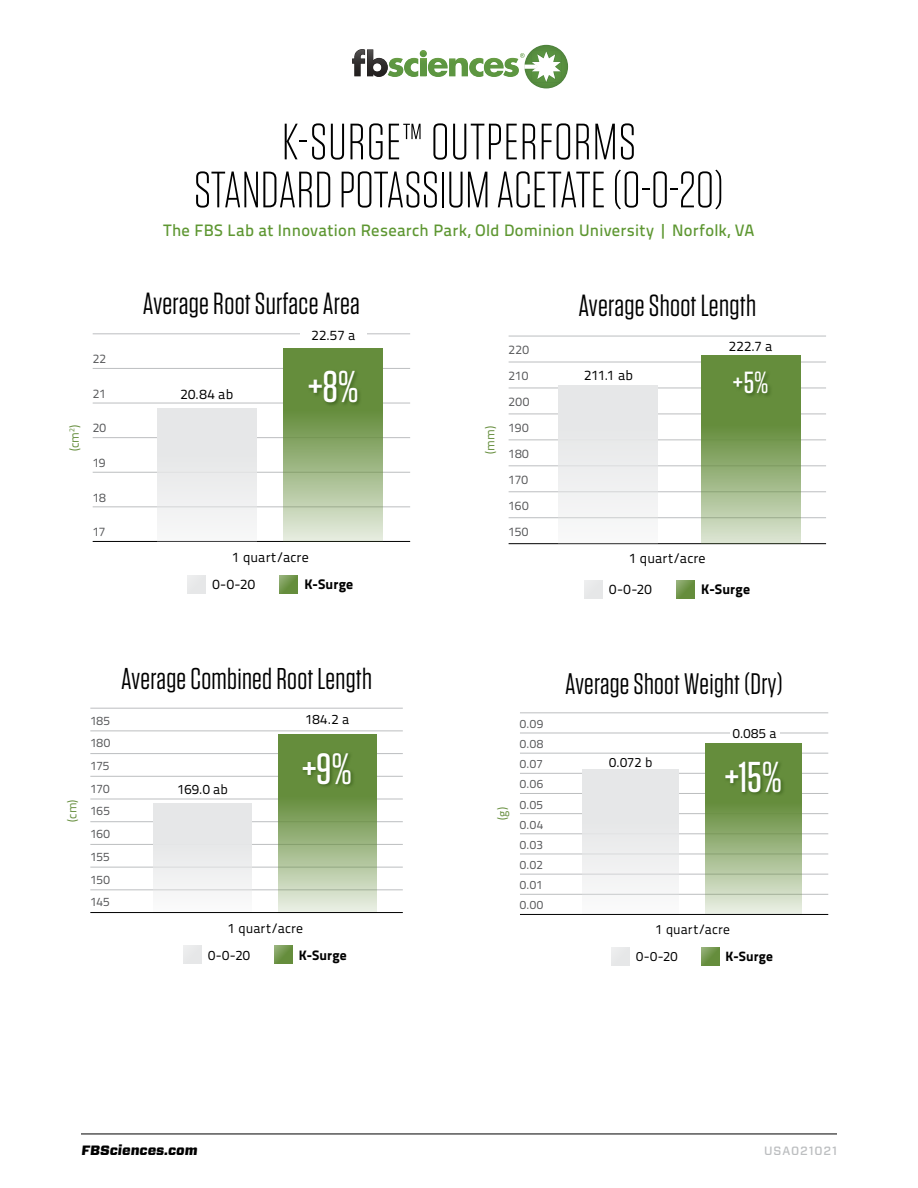
<style>
.page{position:relative;width:918px;height:1188px;background:#fff}
.page>*{position:absolute;margin:0;border:0;box-sizing:border-box;transform-origin:0 0}
.t1{font:300 51px/48px "Tungsten";color:#000;text-align:center}
.t2{font:500 44.4px "Tungsten";color:#fff}
.t3{font:500 43.65px "Tungsten";color:#fff}
.t4{font:500 43.05px "Tungsten";color:#fff}
.t5{font:30.45px "Tungsten";letter-spacing:.01em;color:#000}
.t6{font:500 30.45px "Tungsten";color:#fff}
.t7{font:30px "Tungsten";letter-spacing:.01em;color:#000}
.t8{font:29.55px "Tungsten";letter-spacing:.01em;color:#000}
.t9{font:500 16.5px "Titillium Text 22 L";letter-spacing:.015em;color:#5e9732}
.t10{font:13.8px "Titillium Text 22 L";letter-spacing:.01em;color:#000}
.t11{font:800 13.8px "Titillium Text 22 L";letter-spacing:.01em;color:#000}
.t12{font:13.65px "Titillium Text 22 L";letter-spacing:.01em;color:#000}
.t13{font:800 13.65px "Titillium Text 22 L";letter-spacing:.01em;color:#000}
.t14{font:13.5px "Titillium Text 22 L";letter-spacing:.01em;color:#000}
.t15{font:900 13.5px "Vitesse Sans";color:#000}
.t16{font:800 13.5px "Titillium Text 22 L";letter-spacing:.01em;color:#000}
.t17{font:12.45px/26px "Titillium Text 22 L";letter-spacing:.015em;color:#58595b;text-align:justify}
.t18{font:12.45px "Titillium Text 22 L";color:#658d3c}
.t19{font:12.3px/22.6px "Titillium Text 22 L";letter-spacing:-.005em;color:#58595b}
.t20{font:12.3px "Titillium Text 22 L";color:#658d3c}
.t21{font:12.15px/20.1px "Titillium Text 22 L";letter-spacing:.04em;color:#58595b;text-align:justify}
.t22{font:12.15px "Titillium Text 22 L";color:#658d3c}
.t23{font:500 12px "Vitesse Sans";letter-spacing:.075em;color:#bcbec0}
.s1{font-weight:400}
</style>
<div class="page">
<hr style="left:81px;top:1134px;width:756px;height:1px;background:#000">
<svg style="left:352px;top:45px;width:216px;height:43px"></svg>
<hr style="left:93px;top:507px;width:317px;height:1px;background:#bcbec0">
<hr style="left:93px;top:472px;width:317px;height:1px;background:#bcbec0">
<hr style="left:93px;top:368px;width:317px;height:1px;background:#bcbec0">
<hr style="left:93px;top:437px;width:317px;height:1px;background:#bcbec0">
<hr style="left:93px;top:403px;width:317px;height:1px;background:#bcbec0">
<hr style="left:93px;top:333px;width:317px;height:1px;background:#bcbec0">
<hr style="left:93px;top:541px;width:317px;height:1px;background:#000">
<div style="left:187px;top:575px;width:19px;height:19px;background:#e6e7e8"></div>
<svg style="left:279px;top:575px;width:19px;height:19px"></svg>
<div style="left:157px;top:408px;width:100px;height:133px;background:#e6e7e8"></div>
<svg style="left:284px;top:348px;width:99px;height:193px;background:#96b17a"></svg>
<div style="left:307px;top:369px;width:55px;height:38px;background:#658d3c;opacity:.6"></div>
<div style="left:300px;top:330px;width:67px;height:10px;background:#fff"></div>
<hr style="left:509px;top:517px;width:317px;height:1px;background:#bcbec0">
<hr style="left:509px;top:491px;width:317px;height:1px;background:#bcbec0">
<hr style="left:509px;top:414px;width:317px;height:1px;background:#bcbec0">
<hr style="left:509px;top:388px;width:317px;height:1px;background:#bcbec0">
<hr style="left:509px;top:362px;width:317px;height:1px;background:#bcbec0">
<hr style="left:509px;top:465px;width:317px;height:1px;background:#bcbec0">
<hr style="left:509px;top:440px;width:317px;height:1px;background:#bcbec0">
<hr style="left:509px;top:336px;width:317px;height:1px;background:#bcbec0">
<hr style="left:509px;top:543px;width:317px;height:1px;background:#000">
<div style="left:584px;top:580px;width:19px;height:19px;background:#e6e7e8"></div>
<svg style="left:676px;top:580px;width:19px;height:19px"></svg>
<div style="left:559px;top:385px;width:99px;height:159px;background:#e6e7e8"></div>
<svg style="left:701px;top:355px;width:100px;height:189px;background:#8ba96d"></svg>
<div style="left:732px;top:371px;width:40px;height:27px;background:#658d3c;opacity:.6"></div>
<hr style="left:90px;top:889px;width:313px;height:1px;background:#bcbec0">
<hr style="left:90px;top:867px;width:313px;height:1px;background:#bcbec0">
<hr style="left:90px;top:799px;width:313px;height:1px;background:#bcbec0">
<hr style="left:90px;top:753px;width:313px;height:1px;background:#bcbec0">
<hr style="left:90px;top:776px;width:313px;height:1px;background:#bcbec0">
<hr style="left:90px;top:731px;width:313px;height:1px;background:#bcbec0">
<hr style="left:90px;top:844px;width:313px;height:1px;background:#bcbec0">
<hr style="left:90px;top:821px;width:313px;height:1px;background:#bcbec0">
<hr style="left:90px;top:708px;width:313px;height:1px;background:#bcbec0">
<div style="left:154px;top:803px;width:98px;height:109px;background:linear-gradient(to bottom,#e1e2e4,#f6f7f7)"></div>
<svg style="left:278px;top:734px;width:98px;height:178px;background:#95b079"></svg>
<hr style="left:90px;top:912px;width:313px;height:1px;background:#000">
<div style="left:301px;top:751px;width:54px;height:37px;background:#658d3c;opacity:.6"></div>
<div style="left:183px;top:946px;width:19px;height:18px;background:#e6e7e8"></div>
<svg style="left:274px;top:946px;width:18px;height:18px"></svg>
<hr style="left:520px;top:894px;width:308px;height:1px;background:#bcbec0">
<hr style="left:520px;top:874px;width:308px;height:1px;background:#bcbec0">
<hr style="left:520px;top:813px;width:308px;height:1px;background:#bcbec0">
<hr style="left:520px;top:753px;width:308px;height:1px;background:#bcbec0">
<hr style="left:520px;top:793px;width:308px;height:1px;background:#bcbec0">
<hr style="left:520px;top:733px;width:308px;height:1px;background:#bcbec0">
<hr style="left:520px;top:854px;width:308px;height:1px;background:#bcbec0">
<hr style="left:520px;top:833px;width:308px;height:1px;background:#bcbec0">
<hr style="left:520px;top:773px;width:308px;height:1px;background:#bcbec0">
<hr style="left:520px;top:712px;width:308px;height:1px;background:#bcbec0">
<div style="left:582px;top:769px;width:97px;height:145px;background:linear-gradient(to right,#ecedee,#ecedee)"></div>
<svg style="left:705px;top:743px;width:97px;height:171px;background:#96b17b"></svg>
<hr style="left:520px;top:914px;width:308px;height:1px;background:#000">
<div style="left:730px;top:728px;width:49px;height:10px;background:#fff"></div>
<div style="left:724px;top:760px;width:61px;height:37px;background:#658d3c;opacity:.6"></div>
<div style="left:612px;top:947px;width:18px;height:18px;background:#e6e7e8"></div>
<svg style="left:701px;top:947px;width:18px;height:18px"></svg>
<h1 class="t1" style="left:194px;top:119px;width:532px">K-SURGE™ OUTPERFORMS<br>STANDARD POTASSIUM ACETATE (0-0-20)</h1>
<p class="t9" style="left:163px;top:218px;width:593px">The FBS Lab at Innovation Research Park, Old Dominion University | Norfolk, VA</p>
<p class="t18" style="left:65px;top:451px;width:28px;rotate:-90deg">(cm<sup>2</sup>)</p>
<p class="t17" style="left:93px;top:345px;width:15px">22</p>
<p class="t17" style="left:93px;top:380px;width:15px">21</p>
<p class="t17" style="left:93px;top:414px;width:15px">20</p>
<p class="t17" style="left:93px;top:449px;width:14px">19</p>
<p class="t17" style="left:93px;top:484px;width:15px">18</p>
<p class="t17" style="left:93px;top:518px;width:14px">17</p>
<h3 class="t5" style="left:143px;top:288px;width:219px">Average Root Surface Area</h3>
<p class="t10" style="left:180px;top:384px;width:54px">20.84 ab</p>
<p class="t10" style="left:311px;top:325px;width:46px">22.57 a</p>
<h2 class="t2" style="left:309px;top:364px;width:52px">+8<span class="s1">%</span></h2>
<p class="t10" style="left:232px;top:547px;width:78px">1 quart/acre</p>
<p class="t10" style="left:212px;top:574px;width:44px">0-0-20</p>
<p class="t11" style="left:304px;top:574px;width:50px">K-Surge</p>
<p class="t20" style="left:63px;top:822px;width:24px;rotate:-90deg">(cm)</p>
<p class="t19" style="left:90px;top:708px;width:21px">185</p>
<p class="t19" style="left:90px;top:731px;width:21px">180<br>175</p>
<p class="t19" style="left:90px;top:776px;width:21px">170</p>
<p class="t19" style="left:90px;top:799px;width:21px">165</p>
<p class="t19" style="left:90px;top:845px;width:21px;text-align:justify">155<br>150<br>145</p>
<p class="t19" style="left:90px;top:822px;width:21px">160</p>
<h3 class="t7" style="left:121px;top:663px;width:252px">Average Combined Root Length</h3>
<p class="t12" style="left:305px;top:709px;width:45px">184.2 a</p>
<p class="t12" style="left:178px;top:779px;width:52px">169.0 ab</p>
<h3 class="t3" style="left:303px;top:746px;width:51px">+9<span class="s1">%</span></h3>
<p class="t12" style="left:228px;top:918px;width:77px">1 quart/acre</p>
<p class="t12" style="left:208px;top:945px;width:43px">0-0-20</p>
<p class="t13" style="left:299px;top:944px;width:50px">K-Surge</p>
<p class="t18" style="left:481px;top:454px;width:29px;rotate:-90deg">(mm)</p>
<p class="t17" style="left:509px;top:336px;width:22px">220</p>
<p class="t17" style="left:509px;top:362px;width:21px">210</p>
<p class="t17" style="left:509px;top:388px;width:22px">200</p>
<p class="t17" style="left:509px;top:414px;width:22px">190</p>
<p class="t17" style="left:509px;top:440px;width:22px">180</p>
<p class="t17" style="left:509px;top:466px;width:22px">170<br>160<br>150</p>
<h3 class="t5" style="left:579px;top:290px;width:179px">Average Shoot Length</h3>
<p class="t10" style="left:584px;top:365px;width:50px">211.1 ab</p>
<p class="t10" style="left:729px;top:336px;width:45px">222.7 a</p>
<h3 class="t6" style="left:733px;top:367px;width:37px">+5<span class="s1">%</span></h3>
<p class="t10" style="left:629px;top:548px;width:78px">1 quart/acre</p>
<p class="t10" style="left:609px;top:579px;width:44px">0-0-20</p>
<p class="t11" style="left:701px;top:579px;width:50px">K-Surge</p>
<p class="t22" style="left:493px;top:820px;width:14px;rotate:-90deg">(g)</p>
<p class="t21" style="left:520px;top:713px;width:25px">0.09</p>
<p class="t21" style="left:520px;top:733px;width:25px">0.08</p>
<p class="t21" style="left:520px;top:774px;width:25px">0.06</p>
<p class="t21" style="left:520px;top:753px;width:24px">0.07</p>
<p class="t21" style="left:520px;top:794px;width:25px">0.05</p>
<p class="t21" style="left:520px;top:814px;width:25px">0.04</p>
<p class="t21" style="left:520px;top:834px;width:24px">0.03</p>
<p class="t21" style="left:520px;top:854px;width:25px">0.02<br>0.01<br>0.00</p>
<h3 class="t8" style="left:565px;top:668px;width:219px">Average Shoot Weight (Dry)</h3>
<p class="t14" style="left:733px;top:723px;width:45px">0.085 a</p>
<p class="t14" style="left:609px;top:752px;width:45px">0.072 b</p>
<h3 class="t4" style="left:725px;top:755px;width:59px">+15<span class="s1">%</span></h3>
<p class="t14" style="left:655px;top:920px;width:76px">1 quart/acre</p>
<p class="t14" style="left:636px;top:946px;width:43px">0-0-20</p>
<p class="t16" style="left:726px;top:945px;width:49px">K-Surge</p>
<p class="t15" style="left:81px;top:1141px;width:120px">FBSciences.com</p>
<p class="t23" style="left:764px;top:1142px;width:74px">USA021021</p>
</div>
